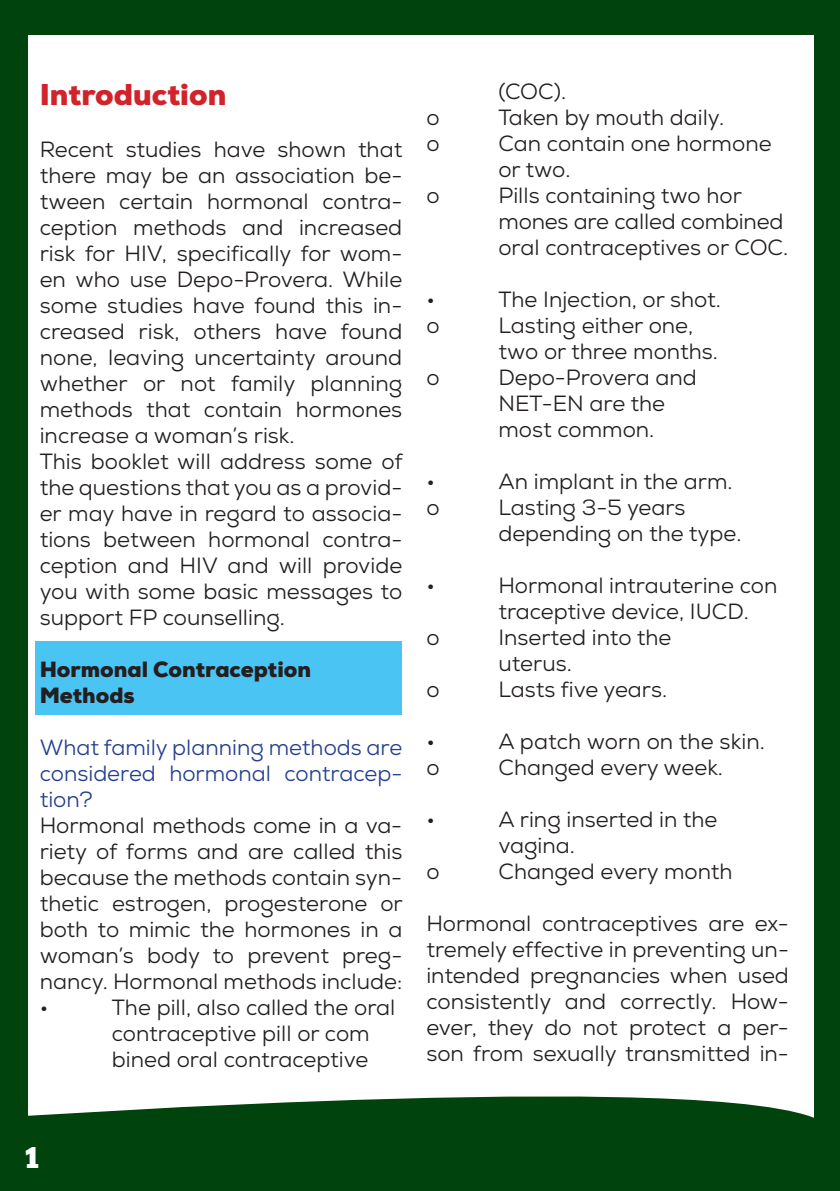
<style>
.page{position:relative;width:840px;height:1191px;background:#fff}
.page>*{position:absolute;margin:0;border:0;box-sizing:border-box;transform-origin:0 0}
.t1{font:900 30px "Nexa";color:#d1232a}
.t2{font:900 28px "Clan";color:#fff}
.t3{font:22px/26px "Nexa";color:#231f20}
.t4{font:22px/26px "Nexa";color:#253f8e;text-align:justify}
.t5{font:900 22px/26px "Nexa";color:#231f20}
</style>
<div class="page">
<div style="left:0;top:0;width:839px;height:1191px;background:#00430d"></div>
<div style="left:28px;top:36px;width:785px;height:1083px;background:#fff"></div>
<svg style="left:28px;top:1096px;width:764px;height:23px;fill:#00430d"></svg>
<svg style="left:792px;top:1064px;width:22px;height:55px"></svg>
<div style="left:35px;top:641px;width:366px;height:73px;background:#4ac5f3"></div>
<h1 class="t1" style="left:40px;top:75px;width:188px">Introduction</h1>
<p class="t3" style="left:40px;top:136px;width:364px">Recent studies have shown that there may be an association be&shy;tween certain hormonal contra&shy;ception methods and increased risk for HIV, specifically for wom&shy;en who use Depo-Provera. While some studies have found this in&shy;creased risk, others have found none, leaving uncertainty around whether or not family planning methods that contain hormones increase a woman’s risk.<br>This booklet will address some of the questions that you as a provid&shy;er may have in regard to associa&shy;tions between hormonal contra&shy;ception and HIV and will provide you with some basic messages to support FP counselling.</p>
<p class="t5" style="left:40px;top:656px;width:273px">Hormonal Contraception<br>Methods</p>
<p class="t4" style="left:40px;top:734px;width:364px">What family planning methods are considered hormonal contracep&shy;tion?</p>
<p class="t3" style="left:40px;top:812px;width:364px;text-align:justify">Hormonal methods come in a va&shy;riety of forms and are called this because the methods contain syn&shy;thetic estrogen, progesterone or both to mimic the hormones in a woman’s body to prevent preg&shy;nancy. Hormonal methods include: •</p>
<p class="t3" style="left:112px;top:994px;width:285px">The pill, also called the oral contraceptive pill or com bined oral contraceptive</p>
<p class="t3" style="left:498px;top:78px;width:69px">(COC).</p>
<p class="t3" style="left:426px;top:104px;width:15px">o</p>
<p class="t3" style="left:498px;top:104px;width:227px">Taken by mouth daily.</p>
<p class="t3" style="left:426px;top:130px;width:15px">o</p>
<p class="t3" style="left:498px;top:130px;width:274px">Can contain one hormone or two.</p>
<p class="t3" style="left:426px;top:182px;width:15px">o</p>
<p class="t3" style="left:498px;top:182px;width:291px">Pills containing two hor mones are called combined oral contraceptives or COC.</p>
<p class="t3" style="left:426px;top:286px;width:10px">•</p>
<p class="t3" style="left:498px;top:286px;width:224px">The Injection, or shot.</p>
<p class="t3" style="left:426px;top:312px;width:15px">o</p>
<p class="t3" style="left:498px;top:312px;width:221px">Lasting either one, two or three months.</p>
<p class="t3" style="left:426px;top:364px;width:15px">o</p>
<p class="t3" style="left:498px;top:364px;width:200px">Depo-Provera and<br>NET-EN are the most common.</p>
<p class="t3" style="left:426px;top:468px;width:10px">•</p>
<p class="t3" style="left:498px;top:468px;width:235px">An implant in the arm.</p>
<p class="t3" style="left:426px;top:494px;width:15px">o</p>
<p class="t3" style="left:498px;top:494px;width:244px">Lasting 3-5 years depending on the type.</p>
<p class="t3" style="left:426px;top:572px;width:10px">•</p>
<p class="t3" style="left:498px;top:572px;width:280px">Hormonal intrauterine con traceptive device, IUCD.</p>
<p class="t3" style="left:426px;top:624px;width:15px">o</p>
<p class="t3" style="left:498px;top:624px;width:174px">Inserted into the uterus.</p>
<p class="t3" style="left:426px;top:676px;width:15px">o</p>
<p class="t3" style="left:498px;top:676px;width:170px">Lasts five years.</p>
<p class="t3" style="left:426px;top:728px;width:10px">•</p>
<p class="t3" style="left:498px;top:728px;width:268px">A patch worn on the skin.</p>
<p class="t3" style="left:426px;top:754px;width:15px">o</p>
<p class="t3" style="left:498px;top:754px;width:226px">Changed every week.</p>
<p class="t3" style="left:426px;top:806px;width:10px">•</p>
<p class="t3" style="left:498px;top:806px;width:220px">A ring inserted in the vagina.</p>
<p class="t3" style="left:426px;top:858px;width:15px">o</p>
<p class="t3" style="left:498px;top:858px;width:235px">Changed every month</p>
<p class="t3" style="left:426px;top:910px;width:364px;text-align:justify">Hormonal contraceptives are ex&shy;tremely effective in preventing un&shy;intended pregnancies when used consistently and correctly. How&shy;ever, they do not protect a per&shy;son from sexually transmitted in-</p>
<p class="t2" style="left:23px;top:1142px;width:19px">1</p>
</div>
